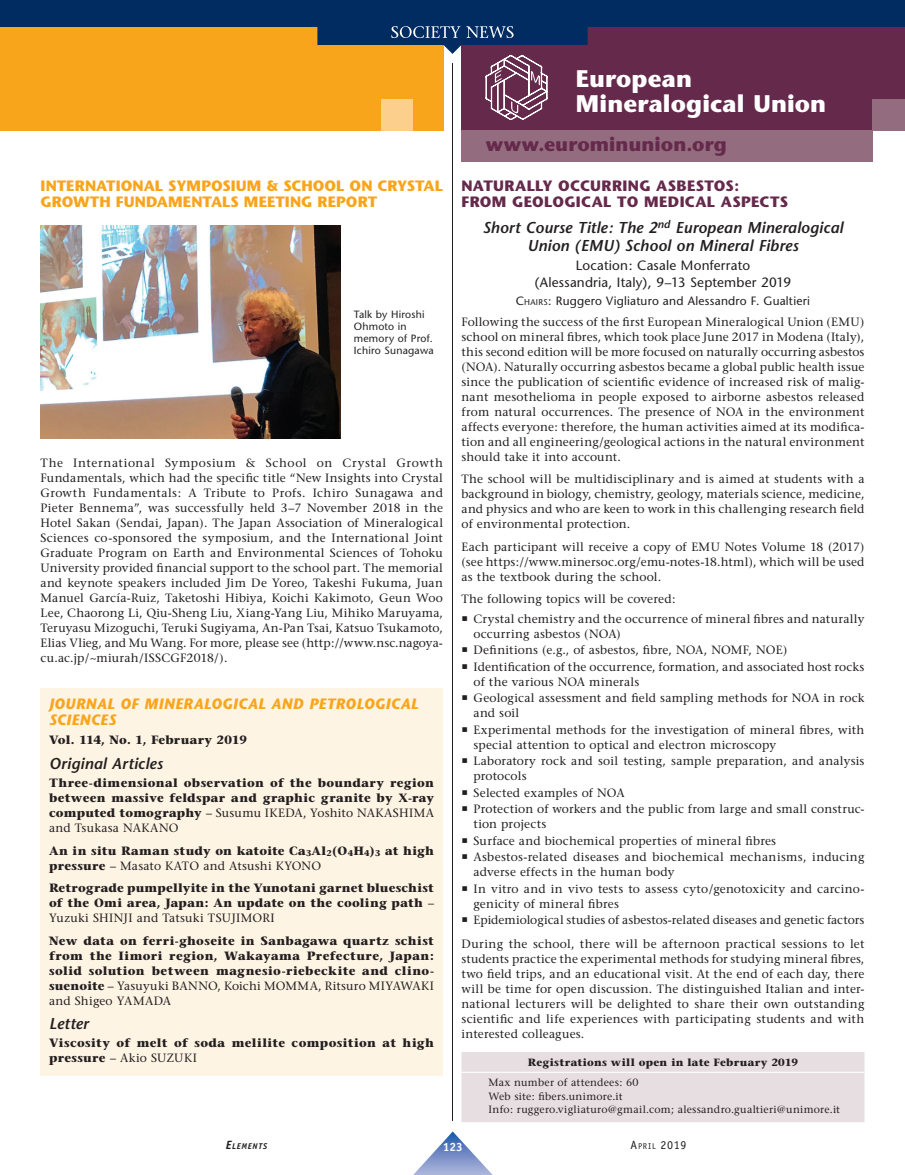
<style>
.page{position:relative;width:905px;height:1175px;background:#fff}
.page>*{position:absolute;margin:0;border:0;box-sizing:border-box;transform-origin:0 0}
.t1{font:700 24px/25.5px "Stone Sans";letter-spacing:.005em;color:#fff}
.t2{font:700 19.5px "Stone Sans";letter-spacing:.005em;color:#65294b}
.t3{font:italic 600 15.75px/17.2px "Stone Sans";letter-spacing:.005em;color:#231f20;text-align:center}
.t4{font:700 15px/15.8px "Stone Sans";color:#f9a51b}
.t5{font:700 15px/15.8px "Stone Sans";letter-spacing:.02em;color:#65294b}
.t6{font:italic 700 15px/15.8px "Stone Sans";letter-spacing:.02em;color:#f9a51b}
.t7{font:13.5px/16.5px "Stone Sans";letter-spacing:.015em;color:#231f20;text-align:center}
.t8{font:12px/15px "Stone Serif";letter-spacing:.015em;color:#231f20}
.t9{font:700 12px/15px "Stone Serif";letter-spacing:.025em;color:#231f20;text-align:justify}
.t10{font:12px "Stone Sans";letter-spacing:.015em;color:#231f20}
.t11{font:12px "Officina Sans";color:#231f20}
.t12{font:700 12px "Officina Sans";color:#fcfcfc}
.t13{font:10.5px/13.5px "Stone Serif";letter-spacing:.025em;color:#231f20}
.t14{font:10.5px/12px "Stone Sans";letter-spacing:.02em;color:#231f20}
.t15{font:700 10.5px "Stone Serif";letter-spacing:.025em;color:#231f20}
.t16{font:italic 700 8.4px "Officina Sans";letter-spacing:.08em;color:#231f20}
.s1{font-weight:400}
.s2{font-style:inherit}
.s3{font-size:8.4px}
.s4{font-size:12px}
</style>
<div class="page">
<hr style="left:452px;top:63px;width:1px;height:1057px;background:#231f20">
<div style="left:0;top:0;width:443px;height:130px;background:#f9a51b"></div>
<div style="left:381px;top:99px;width:31px;height:31px;background:#fdcf8c"></div>
<div style="left:40px;top:688px;width:403px;height:387px;background:#fef4e4"></div>
<img style="left:40px;top:226px;width:300px;height:212px">
<div style="left:461px;top:1052px;width:403px;height:70px;background:#e7dee2"></div>
<hr style="left:461px;top:1071px;width:403px;height:1px;background:#fff">
<div style="left:461px;top:0;width:443px;height:130px;background:#65294b"></div>
<div style="left:461px;top:130px;width:411px;height:32px;background:#946c7f"></div>
<div style="left:872px;top:99px;width:32px;height:31px;background:#946c7f"></div>
<svg style="left:485px;top:55px;width:62px;height:65px"></svg>
<svg style="left:0;top:0;width:904px;height:54px;fill:#002c62"></svg>
<svg style="left:414px;top:1131px;width:78px;height:43px"></svg>
<svg style="left:391px;top:26px;width:122px;height:12px"></svg>
<h1 class="t1" style="left:576px;top:65px;width:252px">European<br>Mineralogical Union</h1>
<p class="t4" style="left:40px;top:178px;width:404px">INTERNATIONAL SYMPOSIUM &amp; SCHOOL ON CRYSTAL<br>GROWTH FUNDAMENTALS MEETING REPORT</p>
<p class="t14" style="left:354px;top:308px;width:81px">Talk by Hiroshi<br>Ohmoto in memory of Prof.<br>Ichiro Sunagawa</p>
<p class="t8" style="left:40px;top:455px;width:404px;text-align:justify">The International Symposium &amp; School on Crystal Growth Fundamentals, which had the specific title “New Insights into Crystal Growth Fundamentals: A Tribute to Profs. Ichiro Sunagawa and Pieter Bennema”, was successfully held 3–7 November 2018 in the Hotel Sakan (Sendai, Japan). The Japan Association of Mineralogical Sciences co-sponsored the symposium, and the International Joint Graduate Program on Earth and Environmental Sciences of Tohoku University provided financial support to the school part. The memorial and keynote speakers included Jim De Yoreo, Takeshi Fukuma, Juan Manuel García-Ruiz, Taketoshi Hibiya, Koichi Kakimoto, Geun Woo Lee, Chaorong Li, Qiu-Sheng Liu, Xiang-Yang Liu, Mihiko Maruyama, Teruyasu Mizoguchi, Teruki Sugiyama, An-Pan Tsai, Katsuo Tsukamoto, Elias Vlieg, and Mu Wang. For more, please see (http://www.nsc.nagoya&shy;cu.ac.jp/~miurah/ISSCGF2018/).</p>
<p class="t6" style="left:49px;top:696px;width:370px">JOURNAL OF MINERALOGICAL AND PETROLOGICAL<br>SCIENCES</p>
<p class="t9" style="left:49px;top:732px;width:199px">Vol. 114, No. 1, February 2019</p>
<h3 class="t3" style="left:49px;top:755px;width:115px">Original Articles</h3>
<p class="t9" style="left:49px;top:775px;width:386px">Three-dimensional observation of the boundary region between massive feldspar and graphic granite by X-ray computed tomography <span class="s1">– Susumu IKEDA, Yoshito NAKASHIMA and Tsukasa NAKANO</span></p>
<p class="t9" style="left:49px;top:842px;width:386px">An in situ Raman study on katoite Ca<sub>3</sub>Al<sub>2</sub>(O<sub>4</sub>H<sub>4</sub>)<sub>3</sub> at high pressure <span class="s1">– Masato KATO and Atsushi KYONO</span></p>
<p class="t9" style="left:49px;top:880px;width:386px">Retrograde pumpellyite in the Yunotani garnet blueschist of the Omi area, Japan: An update on the cooling path <span class="s1">– Yuzuki SHINJI and Tatsuki TSUJIMORI</span></p>
<p class="t9" style="left:49px;top:932px;width:386px">New data on ferri-ghoseite in Sanbagawa quartz schist from the Iimori region, Wakayama Prefecture, Japan: solid solution between magnesio-riebeckite and clino&shy;suenoite <span class="s1">– Yasuyuki BANNO, Koichi MOMMA, Ritsuro MIYAWAKI and Shigeo YAMADA</span></p>
<h3 class="t3" style="left:49px;top:1015px;width:41px">Letter</h3>
<p class="t9" style="left:49px;top:1035px;width:386px">Viscosity of melt of soda melilite composition at high pressure <span class="s1">– Akio SUZUKI</span></p>
<h2 class="t2" style="left:486px;top:133px;width:242px">www.eurominunion.org</h2>
<p class="t5" style="left:461px;top:178px;width:328px">NATURALLY OCCURRING ASBESTOS:<br>FROM GEOLOGICAL TO MEDICAL ASPECTS</p>
<h3 class="t3" style="left:482px;top:219px;width:362px">Short Course Title: The 2<sup>nd</sup> European Mineralogical<br>Union (EMU) School on Mineral Fibres</h3>
<p class="t7" style="left:535px;top:257px;width:258px">Location: Casale Monferrato<br>(Alessandria, Italy), 9–13 September 2019</p>
<p class="t10" style="left:516px;top:293px;width:296px"><span class="s2">C</span><span class="s3">HAIRS</span><span class="s2">:</span> Ruggero Vigliaturo and Alessandro F. Gualtieri</p>
<p class="t8" style="left:461px;top:314px;width:404px;text-align:justify">Following the success of the first European Mineralogical Union (EMU) school on mineral fibres, which took place June 2017 in Modena (Italy), this second edition will be more focused on naturally occurring asbestos (NOA). Naturally occurring asbestos became a global public health issue since the publication of scientific evidence of increased risk of malig&shy;nant mesothelioma in people exposed to airborne asbestos released from natural occurrences. The presence of NOA in the environment affects everyone: therefore, the human activities aimed at its modifica&shy;tion and all engineering/geological actions in the natural environment should take it into account.</p>
<p class="t8" style="left:461px;top:471px;width:404px;text-align:justify">The school will be multidisciplinary and is aimed at students with a background in biology, chemistry, geology, materials science, medicine, and physics and who are keen to work in this challenging research field of environmental protection.</p>
<p class="t8" style="left:461px;top:539px;width:404px;text-align:justify">Each participant will receive a copy of EMU Notes Volume 18 (2017) (see https://www.minersoc.org/emu-notes-18.html), which will be used as the textbook during the school.</p>
<p class="t8" style="left:473px;top:589px;width:392px;line-height:19.5px;text-indent:-12px">The following topics will be covered:<br>Crystal chemistry and the occurrence of mineral fibres and naturally</p>
<p class="t8" style="left:473px;top:625px;width:392px;line-height:16.5px">occurring asbestos (NOA)<br>Definitions (e.g., of asbestos, fibre, NOA, NOMF, NOE)<br>Identification of the occurrence, formation, and associated host rocks</p>
<p class="t8" style="left:473px;top:673px;width:392px;line-height:16.5px">of the various NOA minerals<br>Geological assessment and field sampling methods for NOA in rock</p>
<p class="t8" style="left:473px;top:705px;width:392px;line-height:16.5px">and soil<br>Experimental methods for the investigation of mineral fibres, with</p>
<p class="t8" style="left:473px;top:736px;width:392px;line-height:16.5px">special attention to optical and electron microscopy<br>Laboratory rock and soil testing, sample preparation, and analysis</p>
<p class="t8" style="left:473px;top:768px;width:392px;line-height:16.5px">protocols<br>Selected examples of NOA<br>Protection of workers and the public from large and small construc-</p>
<p class="t8" style="left:473px;top:816px;width:392px;line-height:16.5px">tion projects<br>Surface and biochemical properties of mineral fibres<br>Asbestos-related diseases and biochemical mechanisms, inducing</p>
<p class="t8" style="left:473px;top:864px;width:392px;line-height:16.5px">adverse effects in the human body<br>In vitro and in vivo tests to assess cyto/genotoxicity and carcino-</p>
<p class="t8" style="left:473px;top:895px;width:392px;line-height:16.5px">genicity of mineral fibres<br>Epidemiological studies of asbestos-related diseases and genetic factors</p>
<p class="t8" style="left:461px;top:936px;width:404px;text-align:justify">During the school, there will be afternoon practical sessions to let students practice the experimental methods for studying mineral fibres, two field trips, and an educational visit. At the end of each day, there will be time for open discussion. The distinguished Italian and inter&shy;national lecturers will be delighted to share their own outstanding scientific and life experiences with participating students and with interested colleagues.</p>
<p class="t15" style="left:528px;top:1056px;width:271px">Registrations will open in late February 2019</p>
<p class="t13" style="left:488px;top:1075px;width:353px">Max number of attendees: 60<br>Web site: fibers.unimore.it<br>Info: ruggero.vigliaturo@gmail.com; alessandro.gualtieri@unimore.it</p>
<p class="t16" style="left:226px;top:1141px;width:43px"><span class="s4">E</span>LEMENTS</p>
<p class="t12" style="left:443px;top:1139px;width:22px">123</p>
<p class="t11" style="left:630px;top:1138px;width:57px">A<span class="s3">pril</span> 2019</p>
</div>
